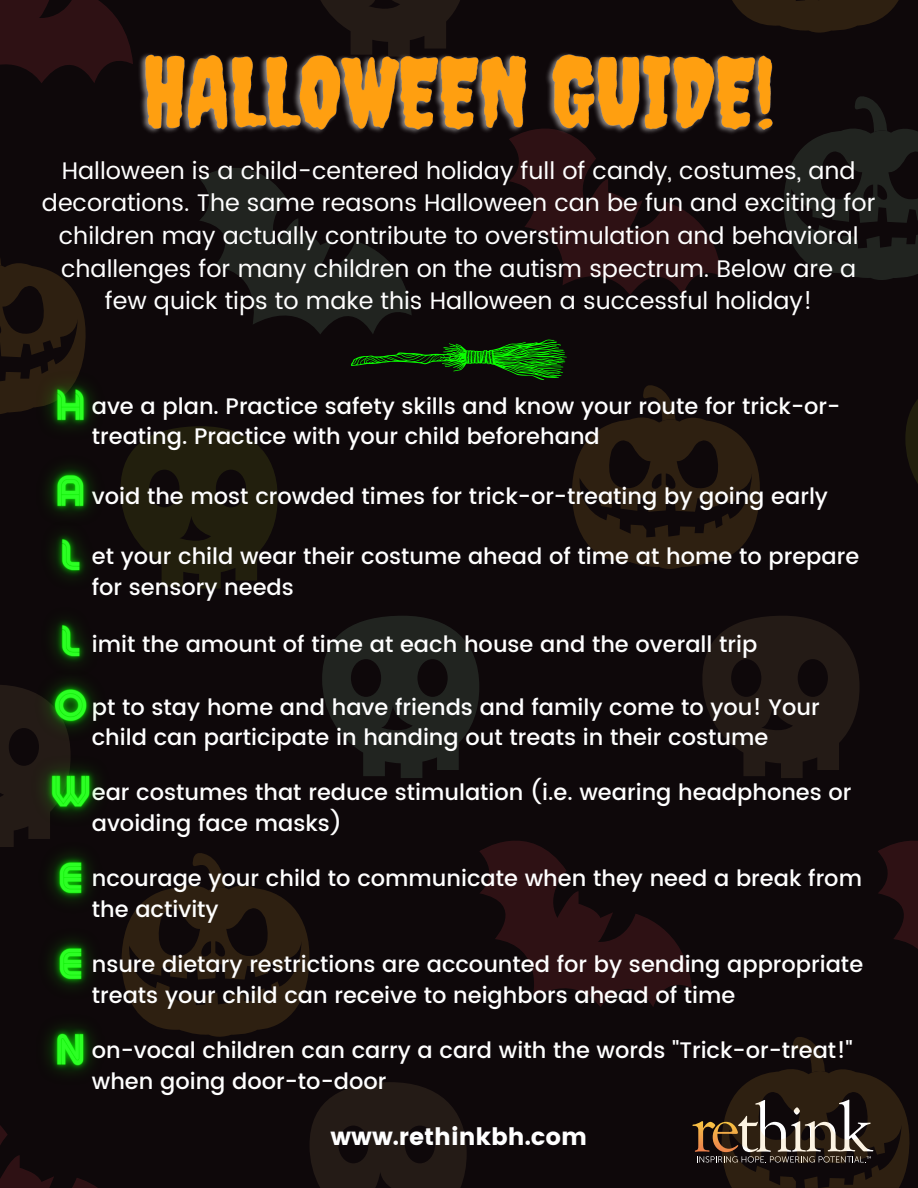
<style>
.page{position:relative;width:918px;height:1188px;background:#0e080a}
.page>*{position:absolute;margin:0;border:0;box-sizing:border-box;transform-origin:0 0}
.t1{font:24px/32.7px "Poppins";color:#fff;text-align:center}
.t2{font:24px "Poppins";color:#fff}
.t3{font:500 22.5px/30.3px "Poppins";color:#fff}
</style>
<div class="page">
<svg style="left:0;top:0;width:131px;height:83px"></svg>
<svg style="left:479px;top:841px;width:213px;height:166px"></svg>
<svg style="left:878px;top:841px;width:40px;height:108px"></svg>
<svg style="left:0;top:1125px;width:54px;height:63px"></svg>
<svg style="left:72px;top:1178px;width:26px;height:10px"></svg>
<svg style="left:322px;top:616px;width:157px;height:162px"></svg>
<svg style="left:702px;top:616px;width:158px;height:162px"></svg>
<svg style="left:310px;top:1082px;width:157px;height:106px"></svg>
<svg style="left:692px;top:1037px;width:218px;height:151px"></svg>
<svg style="left:321px;top:0;width:139px;height:28px"></svg>
<svg style="left:905px;top:399px;width:13px;height:84px"></svg>
<svg style="left:732px;top:0;width:167px;height:33px"></svg>
<svg style="left:122px;top:853px;width:188px;height:184px"></svg>
<div style="left:0;top:685px;width:15px;height:162px;background:#241b16"></div>
<svg style="left:0;top:259px;width:86px;height:155px"></svg>
<svg style="left:784px;top:96px;width:134px;height:184px"></svg>
<svg style="left:124px;top:158px;width:636px;height:431px"></svg>
<img style="left:18px;top:342px;width:77px;height:86px">
<img style="left:46px;top:428px;width:78px;height:84px">
<img style="left:46px;top:493px;width:74px;height:86px">
<img style="left:51px;top:620px;width:34px;height:23px">
<img style="left:15px;top:643px;width:81px;height:86px">
<img style="left:12px;top:729px;width:118px;height:125px">
<img style="left:20px;top:815px;width:102px;height:86px">
<img style="left:49px;top:901px;width:73px;height:86px">
<img style="left:46px;top:987px;width:78px;height:87px">
<img style="left:131px;top:28px;width:649px;height:130px">
<p class="t1" style="left:42px;top:154px;width:835px">Halloween is a child-centered holiday full of candy, costumes, and decorations. The same reasons Halloween can be fun and exciting for children may actually contribute to overstimulation and behavioral challenges for many children on the autism spectrum. Below are a few quick tips to make this Halloween a successful holiday!</p>
<p class="t3" style="left:92px;top:391px;width:750px">ave a plan. Practice safety skills and know your route for trick-or&shy;treating. Practice with your child beforehand</p>
<p class="t3" style="left:92px;top:481px;width:738px">void the most crowded times for trick-or-treating by going early</p>
<p class="t3" style="left:92px;top:541px;width:769px">et your child wear their costume ahead of time at home to prepare for sensory needs</p>
<p class="t3" style="left:92px;top:630px;width:667px">imit the amount of time at each house and the overall trip</p>
<p class="t3" style="left:92px;top:692px;width:729px">pt to stay home and have friends and family come to you! Your child can participate in handing out treats in their costume</p>
<p class="t3" style="left:92px;top:778px;width:761px">ear costumes that reduce stimulation (i.e. wearing headphones or avoiding face masks)</p>
<p class="t3" style="left:92px;top:864px;width:772px">ncourage your child to communicate when they need a break from the activity</p>
<p class="t3" style="left:92px;top:950px;width:773px">nsure dietary restrictions are accounted for by sending appropriate treats your child can receive to neighbors ahead of time</p>
<p class="t3" style="left:92px;top:1036px;width:763px">on-vocal children can carry a card with the words "Trick-or-treat!" when going door-to-door</p>
<p class="t2" style="left:330px;top:1123px;width:258px">www.rethinkbh.com</p>
</div>
